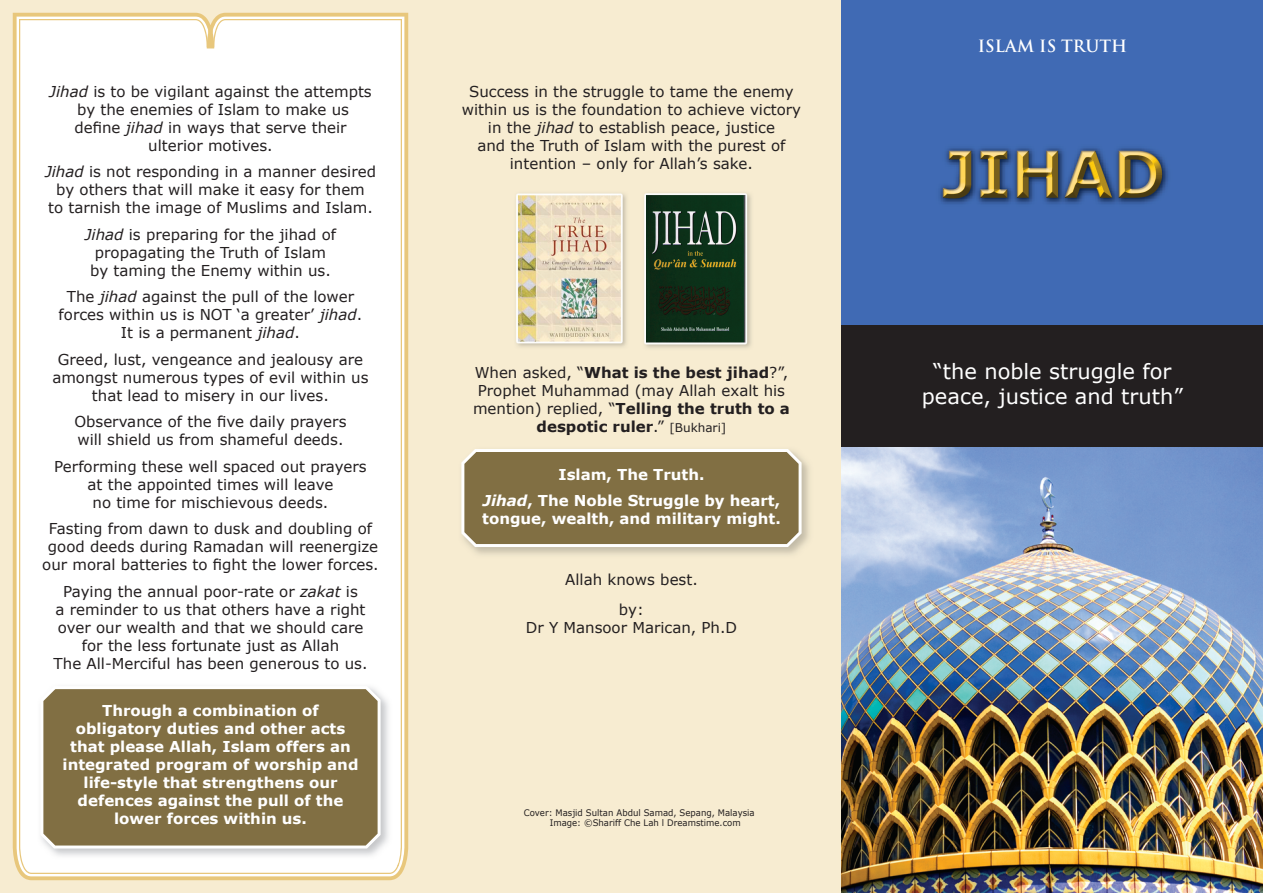
<style>
.page{position:relative;width:1263px;height:893px;background:#f7ecd1}
.page>*{position:absolute;margin:0;border:0;box-sizing:border-box;transform-origin:0 0}
.t1{font:21px/25.2px "Verdana";color:#fff;text-align:center}
.t2{font:700 16.5px "Trajan Pro";color:#fff}
.t3{font:15px/18px "Verdana";color:#231f20;text-align:center}
.t4{font:700 15px/18px "Verdana";color:#fff;text-align:center}
.t5{font:9px/10.8px "Verdana";color:#231f20;scale:.95 1}
.s1{font-style:italic}
.s2{font-weight:700}
.s3{font-size:12px}
</style>
<div class="page">
<div style="left:842px;top:0;width:421px;height:893px;background:#406ab4"></div>
<img style="left:842px;top:447px;width:421px;height:446px">
<svg style="left:13px;top:13px;width:395px;height:867px;background:#f0dbab"></svg>
<div style="left:19px;top:19px;width:383px;height:855px;background:#fff"></div>
<div style="left:37px;top:683px;width:362px;height:183px;background:#fff"></div>
<img style="left:37px;top:683px;width:359px;height:180px">
<svg style="left:40px;top:686px;width:341px;height:162px;background:#88774d"></svg>
<svg style="left:461px;top:449px;width:349px;height:106px;background:#93835c"></svg>
<img style="left:516px;top:193px;width:236px;height:155px">
<div style="left:842px;top:325px;width:421px;height:122px;background:#231f20"></div>
<img style="left:940px;top:148px;width:228px;height:56px">
<p class="t3" style="left:49px;top:82px;width:324px"><span class="s1">Jihad</span> is to be vigilant against the attempts by the enemies of Islam to make us<br>define <span class="s1">jihad</span> in ways that serve their ulterior motives.</p>
<p class="t3" style="left:45px;top:162px;width:333px"><span class="s1">Jihad</span> is not responding in a manner desired by others that will make it easy for them<br>to tarnish the image of Muslims and Islam.</p>
<p class="t3" style="left:85px;top:225px;width:253px"><span class="s1">Jihad</span> is preparing for the jihad of propagating the Truth of Islam by taming the Enemy within us.</p>
<p class="t3" style="left:59px;top:287px;width:305px">The <span class="s1">jihad</span> against the pull of the lower forces within us is NOT ‘a greater’ <span class="s1">jihad</span>.<br>It is a permanent <span class="s1">jihad</span>.</p>
<p class="t3" style="left:52px;top:350px;width:318px">Greed, lust, vengeance and jealousy are amongst numerous types of evil within us that lead to misery in our lives.</p>
<p class="t3" style="left:74px;top:412px;width:274px;text-align:left">Observance of the five daily prayers will shield us from shameful deeds.</p>
<p class="t3" style="left:54px;top:457px;width:314px">Performing these well spaced out prayers at the appointed times will leave<br>no time for mischievous deeds.</p>
<p class="t3" style="left:42px;top:519px;width:338px">Fasting from dawn to dusk and doubling of good deeds during Ramadan will reenergize our moral batteries to fight the lower forces.</p>
<p class="t3" style="left:54px;top:582px;width:315px">Paying the annual poor-rate or <span class="s1">zakat</span> is<br>a reminder to us that others have a right over our wealth and that we should care for the less fortunate just as Allah<br>The All-Merciful has been generous to us.</p>
<p class="t4" style="left:63px;top:701px;width:297px">Through a combination of obligatory duties and other acts that please Allah, Islam offers an integrated program of worship and life-style that strengthens our defences against the pull of the lower forces within us.</p>
<p class="t3" style="left:462px;top:82px;width:341px">Success in the struggle to tame the enemy within us is the foundation to achieve victory in the <span class="s1">jihad</span> to establish peace, justice<br>and the Truth of Islam with the purest of intention – only for Allah’s sake.</p>
<p class="t3" style="left:473px;top:363px;width:318px">When asked, “<span class="s2">What is the best jihad</span>?”, Prophet Muhammad (may Allah exalt his mention) replied, “<span class="s2">Telling the truth to a despotic ruler</span>.” <span class="s3">[Bukhari]</span></p>
<p class="t4" style="left:483px;top:460px;width:299px;line-height:26.5px">Islam, The Truth.<br><span class="s1">Jihad</span>, The Noble Struggle by heart,</p>
<p class="t4" style="left:482px;top:509px;width:300px">tongue, wealth, and military might.</p>
<p class="t3" style="left:565px;top:563px;width:134px;line-height:30.8px">Allah knows best. by:</p>
<p class="t3" style="left:526px;top:618px;width:213px">Dr Y Mansoor Marican, Ph.D</p>
<p class="t5" style="left:550px;top:806px;width:217px;text-indent:-26px">Cover: Masjid Sultan Abdul Samad, Sepang, Malaysia<br>Image: ©Shariff Che Lah l Dreamstime.com</p>
<p class="t2" style="left:978px;top:36px;width:151px">ISLAM IS TRUTH</p>
<h1 class="t1" style="left:922px;top:358px;width:263px">“the noble struggle for peace, justice and truth”</h1>
</div>
